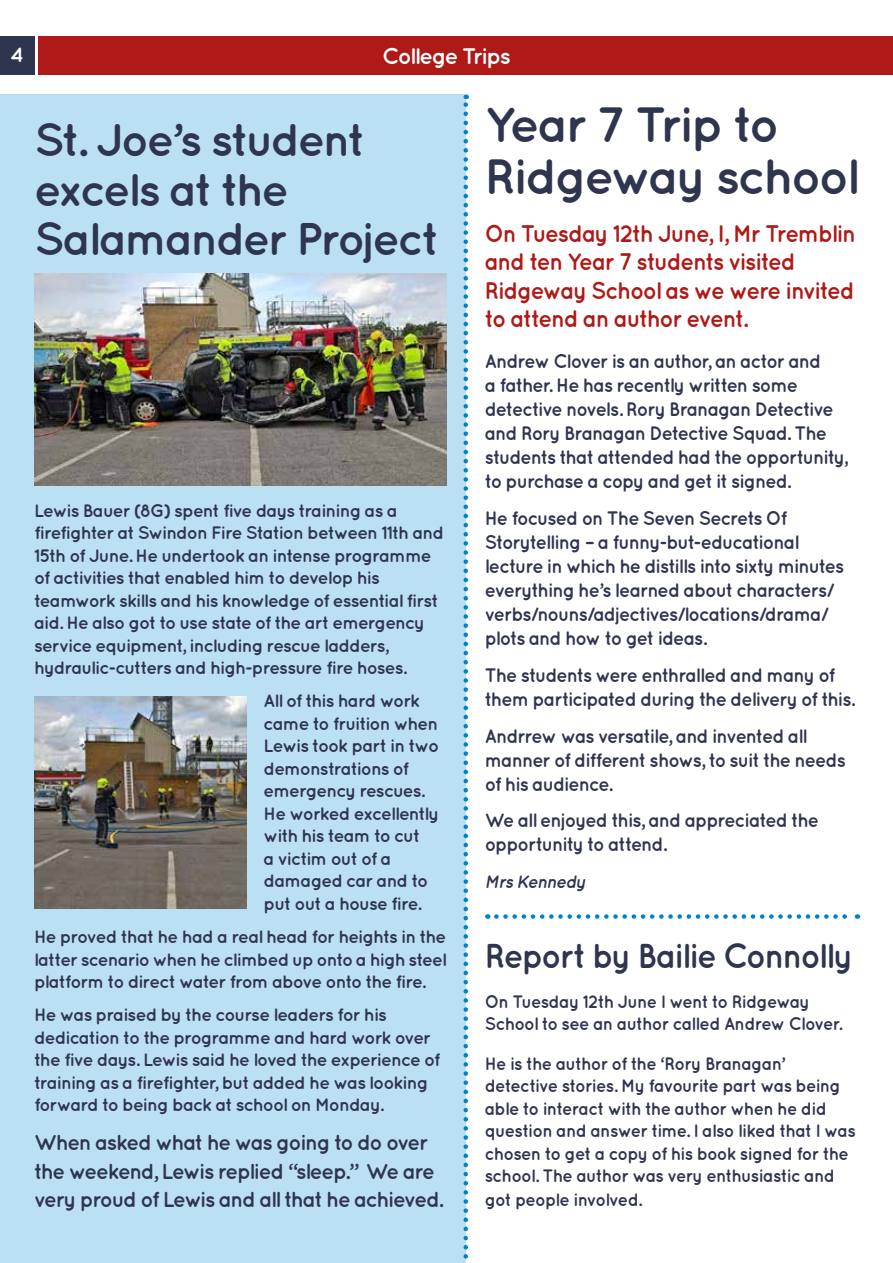
<style>
.page{position:relative;width:893px;height:1263px;background:#fff}
.page>*{position:absolute;margin:0;border:0;box-sizing:border-box;transform-origin:0 0}
.t1{font:700 49.5px/52.5px "Quicksand";letter-spacing:-.06em;color:#2f344f}
.t2{font:700 45.75px/49.5px "Quicksand";letter-spacing:-.06em;color:#2f344f}
.t3{font:700 34.5px "Quicksand";letter-spacing:-.055em;color:#2f344f;scale:.95 1}
.t4{font:700 24px/28.5px "Quicksand";letter-spacing:-.06em;color:#af1917;scale:.95 1}
.t5{font:700 22.5px "Quicksand";letter-spacing:-.07em;color:#fff}
.t6{font:700 21.75px/28.5px "Quicksand";letter-spacing:-.065em;color:#2f344f}
.t7{font:700 20.7px "Quicksand";color:#fff}
.t8{font:700 19.5px/24px "Quicksand";letter-spacing:-.055em;color:#2f344f;scale:.95 1}
.t9{font:700 18px/22.5px "Quicksand";letter-spacing:-.055em;color:#2f344f}
.t10{font:700 18px/22.8px "Quicksand";letter-spacing:-.055em;color:#2f344f;scale:.95 1}
.t11{font:italic 700 18px "Quicksand";letter-spacing:-.055em;color:#2f344f;scale:.95 1}
</style>
<div class="page">
<div style="left:0;top:95px;width:466px;height:1168px;background:#bce0f3"></div>
<div style="left:38px;top:36px;width:855px;height:38px;background:#af1917"></div>
<div style="left:0;top:36px;width:34px;height:38px;background:#2f344f"></div>
<svg style="left:463px;top:95px;width:5px;height:1164px"></svg>
<img style="left:34px;top:273px;width:412px;height:213px">
<img style="left:34px;top:696px;width:213px;height:213px">
<svg style="left:496px;top:914px;width:362px;height:5px"></svg>
<p class="t7" style="left:10px;top:42px;width:15px">4</p>
<p class="t5" style="left:382px;top:43px;width:130px">College Trips</p>
<h2 class="t2" style="left:34px;top:114px;width:407px">St. Joe’s student excels at the<br>Salamander Project</h2>
<p class="t9" style="left:34px;top:499px;width:412px">Lewis Bauer (8G) spent five days training as a firefighter at Swindon Fire Station between 11th and 15th of June. He undertook an intense programme of activities that enabled him to develop his teamwork skills and his knowledge of essential first aid. He also got to use state of the art emergency service equipment, including rescue ladders, hydraulic-cutters and high-pressure fire hoses.</p>
<p class="t9" style="left:264px;top:689px;width:177px">All of this hard work came to fruition when<br>Lewis took part in two demonstrations of emergency rescues.<br>He worked excellently with his team to cut<br>a victim out of a damaged car and to put out a house fire.</p>
<p class="t9" style="left:34px;top:925px;width:414px;text-align:justify">He proved that he had a real head for heights in the latter scenario when he climbed up onto a high steel platform to direct water from above onto the fire.</p>
<p class="t9" style="left:34px;top:1003px;width:408px">He was praised by the course leaders for his dedication to the programme and hard work over the five days. Lewis said he loved the experience of training as a firefighter, but added he was looking forward to being back at school on Monday.</p>
<p class="t6" style="left:34px;top:1128px;width:411px">When asked what he was going to do over the weekend, Lewis replied “sleep.” We are very proud of Lewis and all that he achieved.</p>
<h1 class="t1" style="left:485px;top:97px;width:375px">Year 7 Trip to<br>Ridgeway school</h1>
<h3 class="t4" style="left:485px;top:218px;width:392px">On Tuesday 12th June, I, Mr Tremblin and ten Year 7 students visited<br>Ridgeway School as we were invited to attend an author event.</h3>
<p class="t8" style="left:485px;top:349px;width:384px">Andrew Clover is an author, an actor and<br>a father. He has recently written some detective novels. Rory Branagan Detective and Rory Branagan Detective Squad. The students that attended had the opportunity, to purchase a copy and get it signed.</p>
<p class="t8" style="left:485px;top:506px;width:380px">He focused on The Seven Secrets Of Storytelling – a funny-but-educational lecture in which he distills into sixty minutes everything he’s learned about characters/ verbs/nouns/adjectives/locations/drama/ plots and how to get ideas.</p>
<p class="t8" style="left:485px;top:662px;width:391px">The students were enthralled and many of them participated during the delivery of this.</p>
<p class="t8" style="left:485px;top:723px;width:382px">Andrrew was versatile, and invented all manner of different shows, to suit the needs of his audience.</p>
<p class="t8" style="left:485px;top:808px;width:354px">We all enjoyed this, and appreciated the opportunity to attend.</p>
<p class="t11" style="left:485px;top:871px;width:108px">Mrs Kennedy</p>
<h3 class="t3" style="left:485px;top:935px;width:389px">Report by Bailie Connolly</h3>
<p class="t10" style="left:485px;top:990px;width:378px">On Tuesday 12th June I went to Ridgeway<br>School to see an author called Andrew Clover.</p>
<p class="t10" style="left:485px;top:1051px;width:392px">He is the author of the ‘Rory Branagan’ detective stories. My favourite part was being able to interact with the author when he did question and answer time. I also liked that I was chosen to get a copy of his book signed for the school. The author was very enthusiastic and got people involved.</p>
</div>
